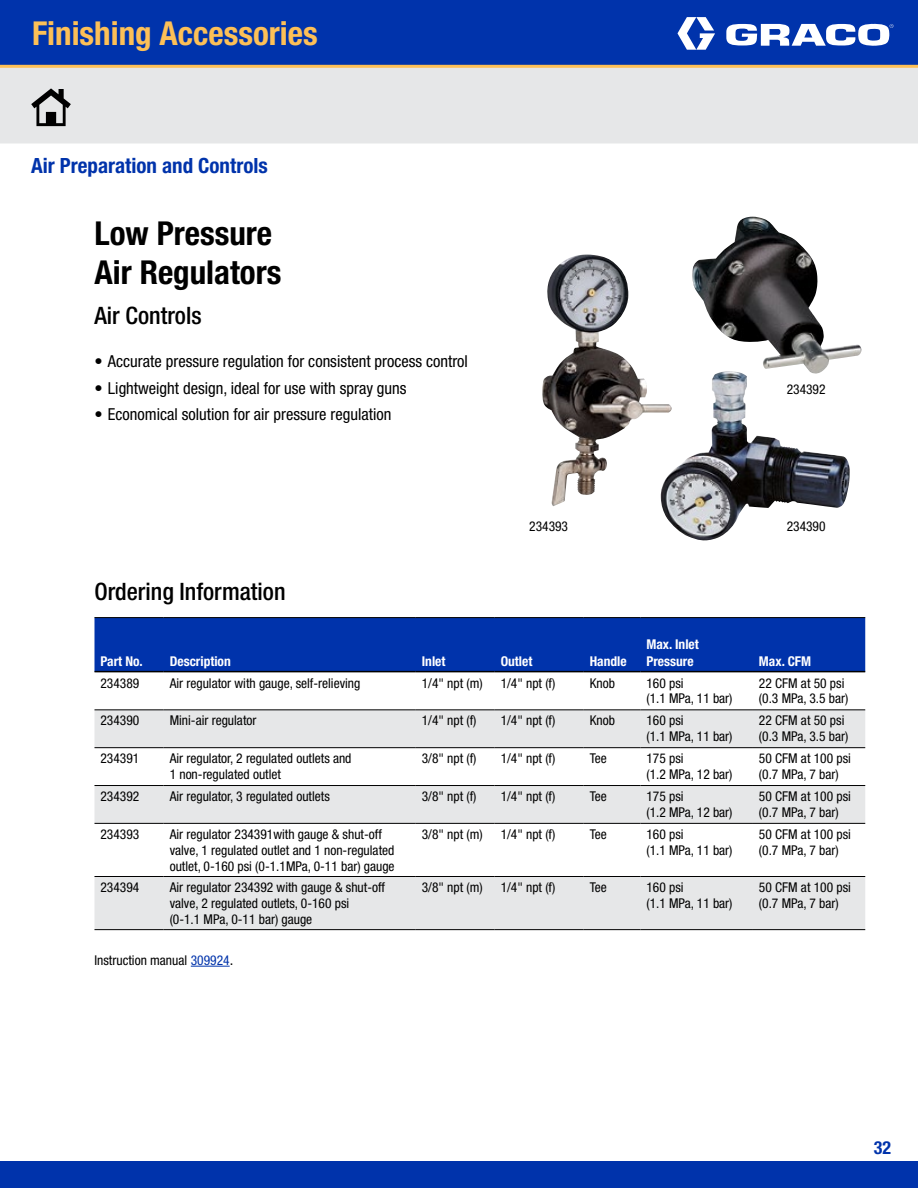
<style>
.page{position:relative;width:918px;height:1188px;background:#fff}
.page>*{position:absolute;margin:0;border:0;box-sizing:border-box;transform-origin:0 0}
.t1{font:700 condensed 33px/39.6px "Helvetica Neue LT Std";color:#000}
.t2{font:700 condensed 33px "Helvetica Neue LT Std";color:#fdc057}
.t3{font:500 condensed 24px "Helvetica Neue LT Std";color:#000}
.t4{font:700 condensed 21px "Helvetica Neue LT Std";color:#0033ab}
.t5{font:700 condensed 18px "Helvetica Neue LT Std";color:#0033ab}
.t6{font:condensed 16.5px "Helvetica Neue LT Std";color:#000}
.t7{font:condensed 13.5px/15.8px "Helvetica Neue LT Std";color:#000}
.t8{font:700 condensed 13.5px/16.2px "Helvetica Neue LT Std";color:#fff}
.s1{color:#0033ab}
.s2{font-size:15px}
</style>
<div class="page">
<div style="left:0;top:68px;width:918px;height:75px;background:#e6e7e8"></div>
<div style="left:0;top:1161px;width:918px;height:27px;background:#0033ab"></div>
<div style="left:0;top:0;width:918px;height:68px;background:#0033ab"></div>
<svg style="left:677px;top:17px;width:38px;height:33px"></svg>
<svg style="left:726px;top:23px;width:167px;height:23px"></svg>
<hr style="left:0;top:65px;width:918px;height:3px;background:#fdc057">
<svg style="left:31px;top:88px;width:40px;height:38px"></svg>
<hr style="left:191px;top:966px;width:39px;height:1px;background:#0033ab">
<div style="left:94px;top:618px;width:771px;height:53px;background:#0033ab"></div>
<svg style="left:94px;top:710px;width:771px;height:219px;fill:#e6e7e8"></svg>
<hr style="left:94px;top:709px;width:70px;height:1px;background:#000">
<hr style="left:164px;top:709px;width:252px;height:1px;background:#000">
<hr style="left:416px;top:709px;width:79px;height:1px;background:#000">
<hr style="left:495px;top:709px;width:89px;height:1px;background:#000">
<hr style="left:584px;top:709px;width:56px;height:1px;background:#000">
<hr style="left:640px;top:709px;width:113px;height:1px;background:#000">
<hr style="left:753px;top:709px;width:112px;height:1px;background:#000">
<hr style="left:94px;top:747px;width:70px;height:1px;background:#000">
<hr style="left:164px;top:747px;width:252px;height:1px;background:#000">
<hr style="left:416px;top:747px;width:79px;height:1px;background:#000">
<hr style="left:495px;top:747px;width:89px;height:1px;background:#000">
<hr style="left:584px;top:747px;width:56px;height:1px;background:#000">
<hr style="left:640px;top:747px;width:113px;height:1px;background:#000">
<hr style="left:753px;top:747px;width:112px;height:1px;background:#000">
<hr style="left:94px;top:785px;width:70px;height:1px;background:#000">
<hr style="left:164px;top:785px;width:252px;height:1px;background:#000">
<hr style="left:416px;top:785px;width:79px;height:1px;background:#000">
<hr style="left:495px;top:785px;width:89px;height:1px;background:#000">
<hr style="left:584px;top:785px;width:56px;height:1px;background:#000">
<hr style="left:640px;top:785px;width:113px;height:1px;background:#000">
<hr style="left:753px;top:785px;width:112px;height:1px;background:#000">
<hr style="left:94px;top:823px;width:70px;height:1px;background:#000">
<hr style="left:164px;top:823px;width:252px;height:1px;background:#000">
<hr style="left:416px;top:823px;width:79px;height:1px;background:#000">
<hr style="left:495px;top:823px;width:89px;height:1px;background:#000">
<hr style="left:584px;top:823px;width:56px;height:1px;background:#000">
<hr style="left:640px;top:823px;width:113px;height:1px;background:#000">
<hr style="left:753px;top:823px;width:112px;height:1px;background:#000">
<hr style="left:94px;top:876px;width:70px;height:1px;background:#000">
<hr style="left:164px;top:876px;width:252px;height:1px;background:#000">
<hr style="left:416px;top:876px;width:79px;height:1px;background:#000">
<hr style="left:495px;top:876px;width:89px;height:1px;background:#000">
<hr style="left:584px;top:876px;width:56px;height:1px;background:#000">
<hr style="left:640px;top:876px;width:113px;height:1px;background:#000">
<hr style="left:753px;top:876px;width:112px;height:1px;background:#000">
<hr style="left:94px;top:929px;width:70px;height:1px;background:#000">
<hr style="left:164px;top:929px;width:252px;height:1px;background:#000">
<hr style="left:416px;top:929px;width:79px;height:1px;background:#000">
<hr style="left:495px;top:929px;width:89px;height:1px;background:#000">
<hr style="left:584px;top:929px;width:56px;height:1px;background:#000">
<hr style="left:640px;top:929px;width:113px;height:1px;background:#000">
<hr style="left:753px;top:929px;width:112px;height:1px;background:#000">
<hr style="left:94px;top:617px;width:70px;height:1px;background:#000">
<hr style="left:164px;top:617px;width:252px;height:1px;background:#000">
<hr style="left:416px;top:617px;width:79px;height:1px;background:#000">
<hr style="left:495px;top:617px;width:89px;height:1px;background:#000">
<hr style="left:584px;top:617px;width:56px;height:1px;background:#000">
<hr style="left:640px;top:617px;width:113px;height:1px;background:#000">
<hr style="left:753px;top:617px;width:112px;height:1px;background:#000">
<hr style="left:94px;top:671px;width:70px;height:1px;background:#000">
<hr style="left:164px;top:671px;width:252px;height:1px;background:#000">
<hr style="left:416px;top:671px;width:79px;height:1px;background:#000">
<hr style="left:495px;top:671px;width:89px;height:1px;background:#000">
<hr style="left:584px;top:671px;width:56px;height:1px;background:#000">
<hr style="left:640px;top:671px;width:113px;height:1px;background:#000">
<hr style="left:753px;top:671px;width:112px;height:1px;background:#000">
<img style="left:692px;top:217px;width:169px;height:154px">
<img style="left:542px;top:255px;width:119px;height:251px">
<img style="left:661px;top:371px;width:189px;height:170px">
<h1 class="t2" style="left:32px;top:13px;width:287px">Finishing Accessories</h1>
<h3 class="t4" style="left:31px;top:152px;width:238px">Air Preparation and Controls</h3>
<h1 class="t1" style="left:94px;top:213px;width:188px">Low Pressure<br>Air Regulators</h1>
<h2 class="t3" style="left:94px;top:301px;width:109px">Air Controls</h2>
<p class="t6" style="left:94px;top:352px;width:375px">• Accurate pressure regulation for consistent process control</p>
<p class="t6" style="left:94px;top:378px;width:314px">• Lightweight design, ideal for use with spray guns</p>
<p class="t6" style="left:94px;top:405px;width:299px">• Economical solution for air pressure regulation</p>
<h2 class="t3" style="left:94px;top:577px;width:193px">Ordering Information</h2>
<p class="t7" style="left:787px;top:381px;width:40px">234392</p>
<p class="t7" style="left:529px;top:518px;width:40px">234393</p>
<p class="t7" style="left:787px;top:518px;width:40px">234390</p>
<p class="t8" style="left:100px;top:653px;width:44px">Part No.</p>
<p class="t8" style="left:170px;top:653px;width:63px">Description</p>
<p class="t8" style="left:422px;top:653px;width:25px">Inlet</p>
<p class="t8" style="left:501px;top:653px;width:33px">Outlet</p>
<p class="t8" style="left:590px;top:653px;width:38px">Handle</p>
<p class="t8" style="left:646px;top:636px;width:54px">Max. Inlet<br>Pressure</p>
<p class="t8" style="left:759px;top:653px;width:54px">Max. CFM</p>
<p class="t7" style="left:100px;top:675px;width:40px">234389</p>
<p class="t7" style="left:170px;top:675px;width:192px">Air regulator with gauge, self-relieving</p>
<p class="t7" style="left:422px;top:675px;width:62px">1/4" npt (m)</p>
<p class="t7" style="left:501px;top:675px;width:56px">1/4" npt (f)</p>
<p class="t7" style="left:590px;top:675px;width:27px">Knob</p>
<p class="t7" style="left:646px;top:675px;width:88px">160 psi<br>(1.1 MPa, 11 bar)</p>
<p class="t7" style="left:759px;top:675px;width:91px">22 CFM at 50 psi (0.3 MPa, 3.5 bar)</p>
<p class="t7" style="left:100px;top:713px;width:40px">234390</p>
<p class="t7" style="left:170px;top:713px;width:88px">Mini-air regulator</p>
<p class="t7" style="left:422px;top:713px;width:56px">1/4" npt (f)</p>
<p class="t7" style="left:501px;top:713px;width:56px">1/4" npt (f)</p>
<p class="t7" style="left:590px;top:713px;width:27px">Knob</p>
<p class="t7" style="left:646px;top:713px;width:88px">160 psi<br>(1.1 MPa, 11 bar)</p>
<p class="t7" style="left:759px;top:713px;width:91px">22 CFM at 50 psi (0.3 MPa, 3.5 bar)</p>
<p class="t7" style="left:100px;top:751px;width:40px">234391</p>
<p class="t7" style="left:170px;top:751px;width:183px">Air regulator, 2 regulated outlets and<br>1 non-regulated outlet</p>
<p class="t7" style="left:422px;top:751px;width:56px">3/8" npt (f)</p>
<p class="t7" style="left:501px;top:751px;width:56px">1/4" npt (f)</p>
<p class="t7" style="left:590px;top:751px;width:19px">Tee</p>
<p class="t7" style="left:646px;top:751px;width:88px">175 psi<br>(1.2 MPa, 12 bar)</p>
<p class="t7" style="left:759px;top:751px;width:93px">50 CFM at 100 psi (0.7 MPa, 7 bar)</p>
<p class="t7" style="left:100px;top:788px;width:40px">234392</p>
<p class="t7" style="left:170px;top:788px;width:162px">Air regulator, 3 regulated outlets</p>
<p class="t7" style="left:422px;top:788px;width:56px">3/8" npt (f)</p>
<p class="t7" style="left:501px;top:788px;width:56px">1/4" npt (f)</p>
<p class="t7" style="left:590px;top:788px;width:19px">Tee</p>
<p class="t7" style="left:646px;top:788px;width:88px">175 psi<br>(1.2 MPa, 12 bar)</p>
<p class="t7" style="left:759px;top:788px;width:93px">50 CFM at 100 psi (0.7 MPa, 7 bar)</p>
<p class="t7" style="left:100px;top:826px;width:40px">234393</p>
<p class="t7" style="left:170px;top:826px;width:226px">Air regulator 234391with gauge &amp; shut-off valve, 1 regulated outlet and 1 non-regulated outlet, 0-160 psi (0-1.1MPa, 0-11 bar) gauge</p>
<p class="t7" style="left:422px;top:826px;width:62px">3/8" npt (m)</p>
<p class="t7" style="left:501px;top:826px;width:56px">1/4" npt (f)</p>
<p class="t7" style="left:590px;top:826px;width:19px">Tee</p>
<p class="t7" style="left:646px;top:826px;width:88px">160 psi<br>(1.1 MPa, 11 bar)</p>
<p class="t7" style="left:759px;top:826px;width:93px">50 CFM at 100 psi (0.7 MPa, 7 bar)</p>
<p class="t7" style="left:100px;top:879px;width:40px">234394</p>
<p class="t7" style="left:170px;top:879px;width:217px">Air regulator 234392 with gauge &amp; shut-off valve, 2 regulated outlets, 0-160 psi<br>(0-1.1 MPa, 0-11 bar) gauge</p>
<p class="t7" style="left:422px;top:879px;width:62px">3/8" npt (m)</p>
<p class="t7" style="left:501px;top:879px;width:56px">1/4" npt (f)</p>
<p class="t7" style="left:590px;top:879px;width:19px">Tee</p>
<p class="t7" style="left:646px;top:879px;width:88px">160 psi<br>(1.1 MPa, 11 bar)</p>
<p class="t7" style="left:759px;top:879px;width:93px">50 CFM at 100 psi (0.7 MPa, 7 bar)</p>
<p class="t7" style="left:94px;top:952px;width:138px">Instruction manual <span class="s1">309924</span><span class="s2">.</span></p>
<h3 class="t5" style="left:874px;top:1137px;width:19px">32</h3>
</div>
